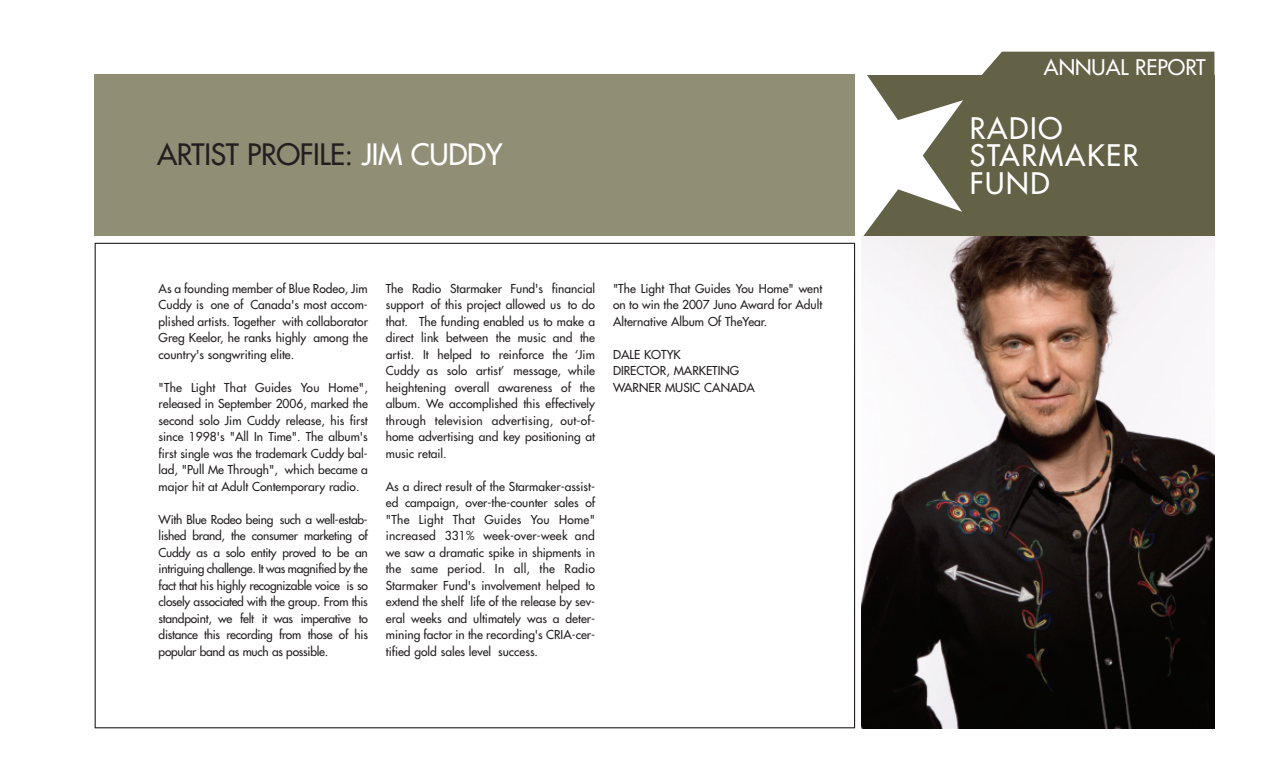
<style>
.page{position:relative;width:1269px;height:783px;background:#fff}
.page>*{position:absolute;margin:0;border:0;box-sizing:border-box;transform-origin:0 0}
.t1{font:28.95px/27.3px "Futura";letter-spacing:.06em;color:#fff}
.t2{font:28.8px "Futura";letter-spacing:-.01em;color:#231f20}
.t3{font:21px "Futura";color:#fff}
.t4{font:12px/16.5px "Futura";color:#231f20;text-align:justify}
.s1{color:#fff}
</style>
<div class="page">
<div style="left:863px;top:75px;width:351px;height:161px;background:#636146"></div>
<div style="left:994px;top:52px;width:220px;height:23px;background:#636146"></div>
<img style="left:862px;top:236px;width:352px;height:493px">
<div style="left:95px;top:75px;width:760px;height:161px;background:#918e76"></div>
<svg style="left:776px;top:61px;width:218px;height:192px"></svg>
<h2 class="t2" style="left:157px;top:140px;width:347px">ARTIST PROFILE: <span class="s1">JIM CUDDY</span></h2>
<p class="t4" style="left:159px;top:281px;width:211px">As a founding member of Blue Rodeo, Jim Cuddy is one of Canada's most accom&shy;plished artists. Together with collaborator Greg Keelor, he ranks highly among the country's songwriting elite.</p>
<p class="t4" style="left:159px;top:380px;width:211px">"The Light That Guides You Home", released in September 2006, marked the second solo Jim Cuddy release, his first since 1998's "All In Time". The album's first single was the trademark Cuddy bal&shy;lad, "Pull Me Through", which became a major hit at Adult Contemporary radio.</p>
<p class="t4" style="left:159px;top:512px;width:211px">With Blue Rodeo being such a well-estab&shy;lished brand, the consumer marketing of Cuddy as a solo entity proved to be an intriguing challenge. It was magnified by the fact that his highly recognizable voice is so closely associated with the group. From this standpoint, we felt it was imperative to distance this recording from those of his popular band as much as possible.</p>
<p class="t4" style="left:386px;top:281px;width:211px">The Radio Starmaker Fund's financial support of this project allowed us to do that. The funding enabled us to make a direct link between the music and the artist. It helped to reinforce the ‘Jim Cuddy as solo artist’ message, while heightening overall awareness of the album. We accomplished this effectively through television advertising, out-of&shy;home advertising and key positioning at music retail.</p>
<p class="t4" style="left:386px;top:479px;width:211px">As a direct result of the Starmaker-assist&shy;ed campaign, over-the-counter sales of "The Light That Guides You Home" increased 331% week-over-week and we saw a dramatic spike in shipments in the same period. In all, the Radio Starmaker Fund's involvement helped to extend the shelf life of the release by sev&shy;eral weeks and ultimately was a deter&shy;mining factor in the recording's CRIA-cer&shy;tified gold sales level success.</p>
<p class="t4" style="left:613px;top:281px;width:211px">"The Light That Guides You Home" went on to win the 2007 Juno Award for Adult Alternative Album Of TheYear.</p>
<p class="t4" style="left:613px;top:347px;width:143px;text-align:left">DALE KOTYK<br>DIRECTOR, MARKETING<br>WARNER MUSIC CANADA</p>
<h3 class="t3" style="left:1044px;top:56px;width:163px">ANNUAL REPORT</h3>
<h1 class="t1" style="left:970px;top:117px;width:170px">RADIO<br>STARMAKER<br>FUND</h1>
</div>
